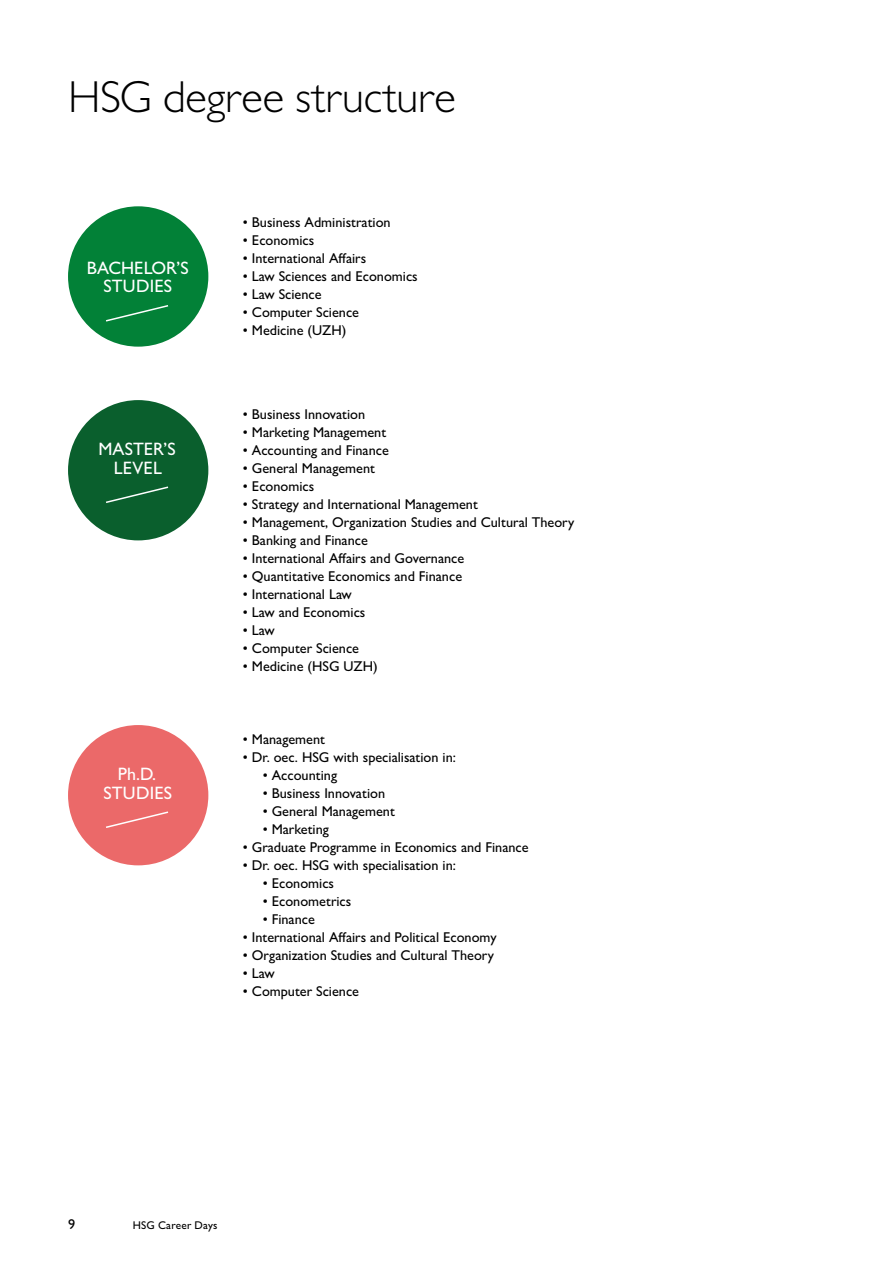
<style>
.page{position:relative;width:893px;height:1263px;background:#fff}
.page>*{position:absolute;margin:0;border:0;box-sizing:border-box;transform-origin:0 0}
.t1{font:300 45px "Gill Sans MT Pro";letter-spacing:-.005em;color:#000}
.t2{font:500 18px/18.8px "Gill Sans MT Pro";letter-spacing:.005em;color:#fff;text-align:center}
.t3{font:500 14.25px "Gill Sans MT Pro";color:#000}
.t4{font:500 11.25px "Gill Sans MT Pro";letter-spacing:.02em;color:#000}
</style>
<div class="page">
<div style="left:68px;top:206px;width:140px;height:141px;background:#028137;border-radius:50%"></div>
<svg style="left:106px;top:305px;width:63px;height:17px"></svg>
<div style="left:68px;top:400px;width:140px;height:140px;background:#0a5f2d;border-radius:50%"></div>
<svg style="left:106px;top:486px;width:63px;height:17px"></svg>
<div style="left:68px;top:725px;width:140px;height:140px;background:#eb6969;border-radius:50%"></div>
<svg style="left:106px;top:811px;width:63px;height:17px"></svg>
<h1 class="t1" style="left:68px;top:70px;width:389px">HSG degree structure</h1>
<p class="t2" style="left:87px;top:258px;width:103px">BACHELOR’S<br>STUDIES</p>
<p class="t2" style="left:99px;top:439px;width:79px">MASTER’S<br>LEVEL</p>
<p class="t2" style="left:103px;top:764px;width:70px">Ph.D.<br>STUDIES</p>
<p class="t3" style="left:243px;top:213px;width:149px">• Business Administration</p>
<p class="t3" style="left:243px;top:231px;width:73px">• Economics</p>
<p class="t3" style="left:243px;top:249px;width:125px">• International Affairs</p>
<p class="t3" style="left:243px;top:267px;width:176px">• Law Sciences and Economics</p>
<p class="t3" style="left:243px;top:285px;width:80px">• Law Science</p>
<p class="t3" style="left:243px;top:303px;width:118px">• Computer Science</p>
<p class="t3" style="left:243px;top:321px;width:105px">• Medicine (UZH)</p>
<p class="t3" style="left:243px;top:406px;width:124px">• Business Innovation</p>
<p class="t3" style="left:243px;top:424px;width:145px">• Marketing Management</p>
<p class="t3" style="left:243px;top:442px;width:147px">• Accounting and Finance</p>
<p class="t3" style="left:243px;top:460px;width:134px">• General Management</p>
<p class="t3" style="left:243px;top:478px;width:73px">• Economics</p>
<p class="t3" style="left:243px;top:496px;width:237px">• Strategy and International Management</p>
<p class="t3" style="left:243px;top:514px;width:333px">• Management, Organization Studies and Cultural Theory</p>
<p class="t3" style="left:243px;top:532px;width:126px">• Banking and Finance</p>
<p class="t3" style="left:243px;top:550px;width:223px">• International Affairs and Governance</p>
<p class="t3" style="left:243px;top:568px;width:221px">• Quantitative Economics and Finance</p>
<p class="t3" style="left:243px;top:586px;width:110px">• International Law</p>
<p class="t3" style="left:243px;top:604px;width:124px">• Law and Economics</p>
<p class="t3" style="left:243px;top:622px;width:33px">• Law</p>
<p class="t3" style="left:243px;top:640px;width:118px">• Computer Science</p>
<p class="t3" style="left:243px;top:658px;width:136px">• Medicine (HSG UZH)</p>
<p class="t3" style="left:243px;top:731px;width:84px">• Management</p>
<p class="t3" style="left:243px;top:749px;width:215px">• Dr. oec. HSG with specialisation in:</p>
<p class="t3" style="left:263px;top:767px;width:76px">• Accounting</p>
<p class="t3" style="left:263px;top:785px;width:124px">• Business Innovation</p>
<p class="t3" style="left:263px;top:803px;width:134px">• General Management</p>
<p class="t3" style="left:263px;top:821px;width:68px">• Marketing</p>
<p class="t3" style="left:243px;top:839px;width:287px">• Graduate Programme in Economics and Finance</p>
<p class="t3" style="left:243px;top:857px;width:215px">• Dr. oec. HSG with specialisation in:</p>
<p class="t3" style="left:263px;top:875px;width:73px">• Economics</p>
<p class="t3" style="left:263px;top:893px;width:90px">• Econometrics</p>
<p class="t3" style="left:263px;top:911px;width:54px">• Finance</p>
<p class="t3" style="left:243px;top:929px;width:255px">• International Affairs and Political Economy</p>
<p class="t3" style="left:243px;top:947px;width:253px">• Organization Studies and Cultural Theory</p>
<p class="t3" style="left:243px;top:965px;width:33px">• Law</p>
<p class="t3" style="left:243px;top:983px;width:118px">• Computer Science</p>
<p class="t3" style="left:68px;top:1216px;width:9px">9</p>
<p class="t4" style="left:133px;top:1218px;width:86px">HSG Career Days</p>
</div>
